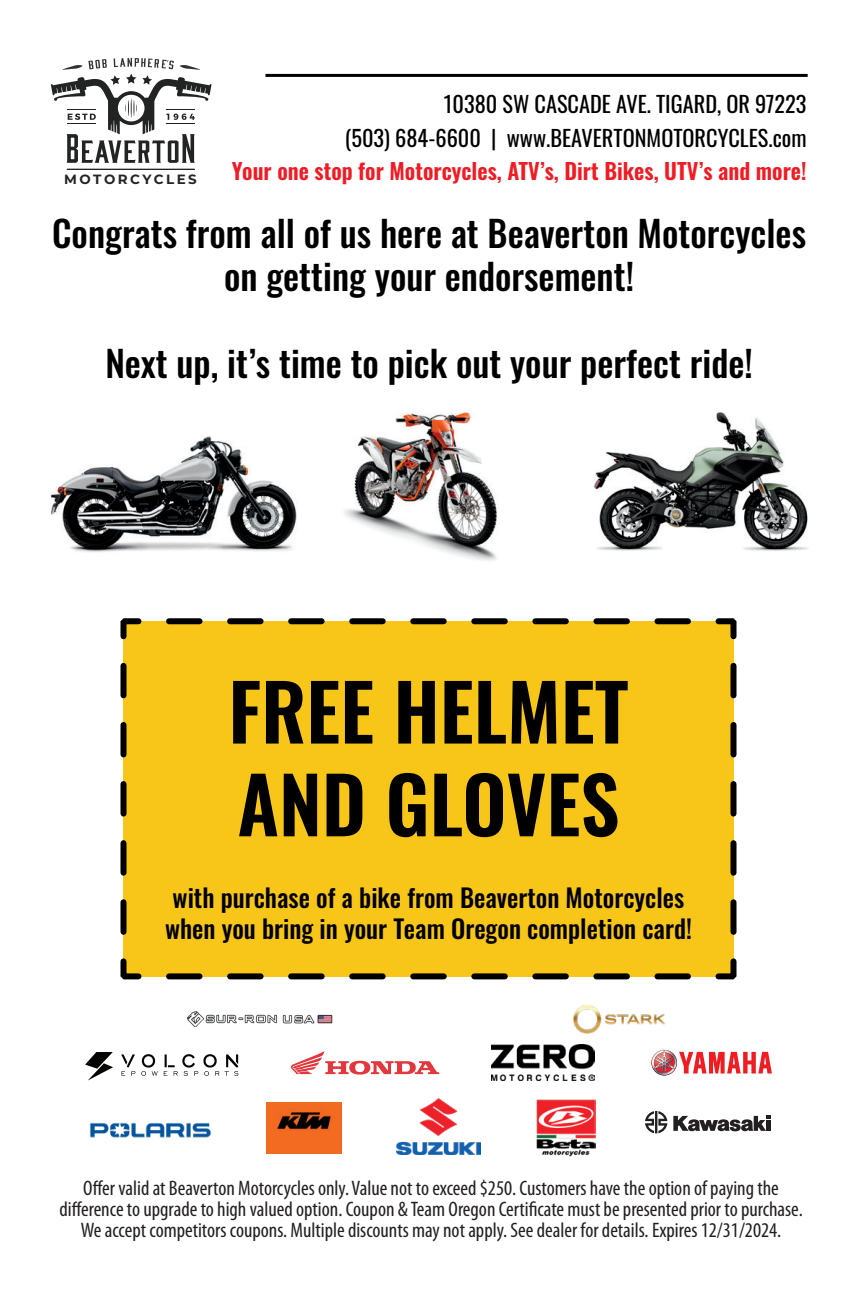
<style>
.page{position:relative;width:861px;height:1298px;background:#fff}
.page>*{position:absolute;margin:0;border:0;box-sizing:border-box;transform-origin:0 0}
.t1{font:600 77.1px/92.7px "Oswald";color:#000}
.t2{font:500 36px/43.2px "Oswald";color:#000;text-align:center}
.t3{font:500 25.5px/30.3px "Oswald";color:#000}
.t4{font:22.2px/33.6px "Oswald";color:#000;text-align:right}
.t5{font:condensed 21px/21px "Myriad Pro";color:#231f20;text-align:center}
.t6{font:18px/21.6px "Oswald";color:#000;text-align:center}
.t7{font:700 13.5px "Montserrat";letter-spacing:.185em;color:#222323}
.s1{font-weight:600;color:#ee1c25}
</style>
<div class="page">
<hr style="left:265px;top:74px;width:542px;height:3px;background:#000">
<img style="left:536px;top:1099px;width:59px;height:57px">
<img style="left:396px;top:1098px;width:84px;height:56px">
<img style="left:658px;top:1074px;width:12px;height:1px">
<svg style="left:651px;top:1049px;width:120px;height:25px"></svg>
<div style="left:123px;top:621px;width:610px;height:355px;background:#f7c618"></div>
<svg style="left:712px;top:955px;width:25px;height:25px"></svg>
<svg style="left:154px;top:973px;width:534px;height:6px"></svg>
<svg style="left:120px;top:958px;width:24px;height:22px"></svg>
<svg style="left:120px;top:662px;width:6px;height:269px"></svg>
<svg style="left:120px;top:618px;width:22px;height:22px"></svg>
<svg style="left:169px;top:618px;width:522px;height:6px"></svg>
<svg style="left:715px;top:618px;width:22px;height:24px"></svg>
<svg style="left:730px;top:665px;width:6px;height:281px"></svg>
<img style="left:267px;top:1102px;width:74px;height:51px">
<img style="left:89px;top:1122px;width:122px;height:16px">
<img style="left:492px;top:1044px;width:103px;height:36px">
<svg style="left:673px;top:1115px;width:97px;height:16px"></svg>
<svg style="left:645px;top:1111px;width:22px;height:22px"></svg>
<svg style="left:291px;top:1051px;width:148px;height:23px"></svg>
<svg style="left:85px;top:1052px;width:28px;height:28px"></svg>
<svg style="left:121px;top:1054px;width:14px;height:21px"></svg>
<svg style="left:141px;top:1054px;width:17px;height:21px"></svg>
<svg style="left:164px;top:1054px;width:74px;height:21px"></svg>
<img style="left:188px;top:1011px;width:145px;height:15px">
<img style="left:573px;top:1005px;width:93px;height:29px">
<img style="left:51px;top:436px;width:246px;height:117px">
<img style="left:593px;top:412px;width:215px;height:139px">
<img style="left:344px;top:412px;width:153px;height:149px">
<hr style="left:67px;top:169px;width:127px;height:1px;background:#222323">
<svg style="left:51px;top:58px;width:160px;height:105px"></svg>
<p class="t4" style="left:232px;top:85px;width:576px">10380 SW CASCADE AVE. TIGARD, OR 97223<br>(503) 684-6600 | www.BEAVERTONMOTORCYCLES.com<br><span class="s1">Your one stop for Motorcycles, ATV’s, Dirt Bikes, UTV’s and more!</span></p>
<p class="t2" style="left:52px;top:214px;width:755px">Congrats from all of us here at Beaverton Motorcycles on getting your endorsement!</p>
<p class="t7" style="left:64px;top:169px;width:134px">MOTORCYCLES</p>
<p class="t2" style="left:105px;top:344px;width:649px">Next up, it’s time to pick out your perfect ride!</p>
<p class="t1" style="left:228px;top:670px;width:401px">FREE HELMET<br>AND GLOVES</p>
<p class="t3" style="left:165px;top:884px;width:528px">with purchase of a bike from Beaverton Motorcycles when you bring in your Team Oregon completion card!</p>
<p class="t6" style="left:49px;top:1167px;width:760px">O-er valid at Beaverton Motorcycles only. Value not to exceed $250. Customers have the option of paying the di-erence to upgrade to high valued option. Coupon &amp; Team Oregon Certificate must be presented prior to purchase.<br>We accept competitors coupons. Multiple discounts may not apply. See dealer for details. Expires 12/31/2023.</p>
<p class="t5" style="left:83px;top:1177px;width:697px">Offer valid at Beaverton Motorcycles only. Value not to exceed $250. Customers have the option of paying the</p>
<p class="t5" style="left:59px;top:1198px;width:744px">difference to upgrade to high valued option. Coupon &amp; Team Oregon Certificate must be presented prior to purchase.<br>We accept competitors coupons. Multiple discounts may not apply. See dealer for details. Expires 12/31/2024.</p>
</div>
